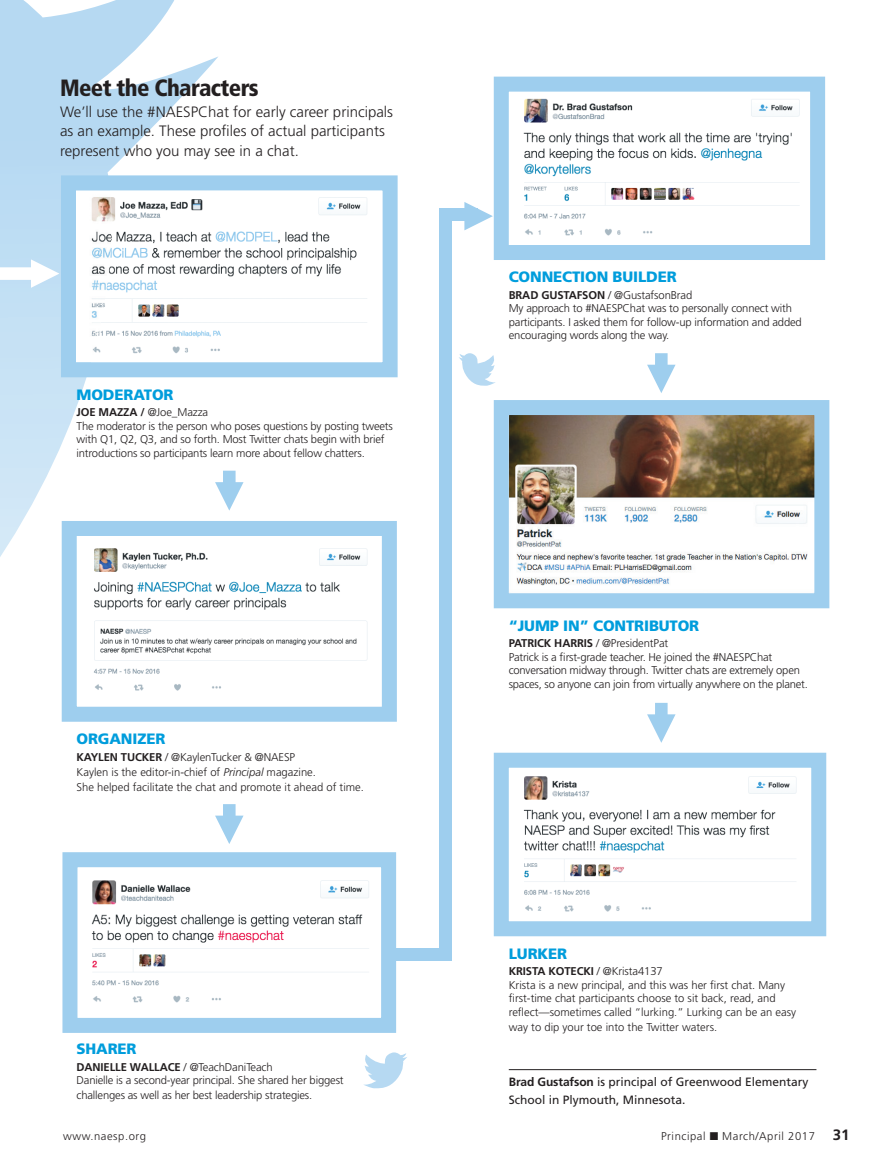
<style>
.page{position:relative;width:878px;height:1175px;background:#fff}
.page>*{position:absolute;margin:0;border:0;box-sizing:border-box;transform-origin:0 0}
.t1{font:900 condensed 23.55px "Frutiger";letter-spacing:-.025em;color:#231f20}
.t2{font:300 15px/19.5px "Frutiger";color:#231f20}
.t3{font:900 15px "Frutiger";letter-spacing:-.01em;color:#009ddc}
.t4{font:12px/18px "Frutiger";color:#231f20}
.t5{font:300 11.25px/13.5px "Frutiger";letter-spacing:-.015em;color:#231f20}
.t6{font:300 11.25px "Frutiger";letter-spacing:.05em;color:#231f20}
.s1{font-weight:700}
.s2{font-style:italic}
.s3{font-weight:700;font-size:15px}
</style>
<div class="page">
<svg style="left:364px;top:1052px;width:43px;height:36px"></svg>
<svg style="left:0;top:0;width:218px;height:557px"></svg>
<svg style="left:62px;top:852px;width:341px;height:181px"></svg>
<img style="left:493px;top:400px;width:337px;height:209px">
<svg style="left:493px;top:752px;width:334px;height:185px"></svg>
<svg style="left:493px;top:76px;width:333px;height:184px"></svg>
<svg style="left:54px;top:513px;width:343px;height:209px"></svg>
<svg style="left:53px;top:168px;width:345px;height:217px"></svg>
<svg style="left:464px;top:202px;width:29px;height:28px"></svg>
<svg style="left:215px;top:804px;width:28px;height:40px"></svg>
<svg style="left:215px;top:470px;width:28px;height:40px"></svg>
<svg style="left:647px;top:353px;width:28px;height:40px"></svg>
<svg style="left:647px;top:703px;width:28px;height:40px"></svg>
<div style="left:439px;top:209px;width:12px;height:751px;background:#9eceee"></div>
<div style="left:391px;top:947px;width:60px;height:13px;background:#9eceee"></div>
<div style="left:439px;top:209px;width:38px;height:12px;background:#9eceee"></div>
<svg style="left:0;top:259px;width:59px;height:29px"></svg>
<svg style="left:459px;top:353px;width:37px;height:33px"></svg>
<hr style="left:509px;top:1069px;width:307px;height:1px;background:#231f20">
<p class="t1" style="left:60px;top:73px;width:200px">Meet the Characters</p>
<p class="t2" style="left:60px;top:102px;width:334px">We’ll use the #NAESPChat for early career principals as an example. These profiles of actual participants represent who you may see in a chat.</p>
<p class="t3" style="left:77px;top:385px;width:98px">MODERATOR</p>
<p class="t5" style="left:77px;top:406px;width:318px"><span class="s1">JOE MAZZA /</span> @Joe_Mazza<br>The moderator is the person who poses questions by posting tweets with Q1, Q2, Q3, and so forth. Most Twitter chats begin with brief introductions so participants learn more about fellow chatters.</p>
<p class="t3" style="left:77px;top:730px;width:90px">ORGANIZER</p>
<p class="t5" style="left:77px;top:749px;width:289px;line-height:15px"><span class="s1">KAYLEN TUCKER</span> / @KaylenTucker &amp; @NAESP<br>Kaylen is the editor-in-chief of <span class="s2">Principal</span> magazine.<br>She helped facilitate the chat and promote it ahead of time.</p>
<p class="t3" style="left:77px;top:1040px;width:62px">SHARER</p>
<p class="t5" style="left:77px;top:1060px;width:268px"><span class="s1">DANIELLE WALLACE</span> / @TeachDaniTeach<br>Danielle is a second-year principal. She shared her biggest</p>
<p class="t5" style="left:77px;top:1088px;width:237px">challenges as well as her best leadership strategies.</p>
<p class="t3" style="left:509px;top:268px;width:169px">CONNECTION BUILDER</p>
<p class="t5" style="left:509px;top:288px;width:294px"><span class="s1">BRAD GUSTAFSON</span> / @GustafsonBrad<br>My approach to #NAESPChat was to personally connect with participants. I asked them for follow-up information and added encouraging words along the way.</p>
<p class="t3" style="left:509px;top:616px;width:192px">“JUMP IN” CONTRIBUTOR</p>
<p class="t5" style="left:509px;top:636px;width:300px"><span class="s1">PATRICK HARRIS</span> / @PresidentPat<br>Patrick is a first-grade teacher. He joined the #NAESPChat conversation midway through. Twitter chats are extremely open spaces, so anyone can join from virtually anywhere on the planet.</p>
<p class="t3" style="left:509px;top:944px;width:60px">LURKER</p>
<p class="t5" style="left:509px;top:964px;width:289px"><span class="s1">KRISTA KOTECKI</span> / @Krista4137<br>Krista is a new principal, and this was her first chat. Many first-time chat participants choose to sit back, read, and reflect—sometimes called “lurking.” Lurking can be an easy</p>
<p class="t5" style="left:509px;top:1020px;width:210px">way to dip your toe into the Twitter waters.</p>
<p class="t4" style="left:509px;top:1073px;width:301px"><span class="s1">Brad Gustafson</span> is principal of Greenwood Elementary<br>School in Plymouth, Minnesota.</p>
<p class="t6" style="left:63px;top:1130px;width:85px">www.naesp.org</p>
<p class="t6" style="left:661px;top:1130px;width:190px">Principal ■ March/April 2017 <span class="s3">31</span></p>
</div>
